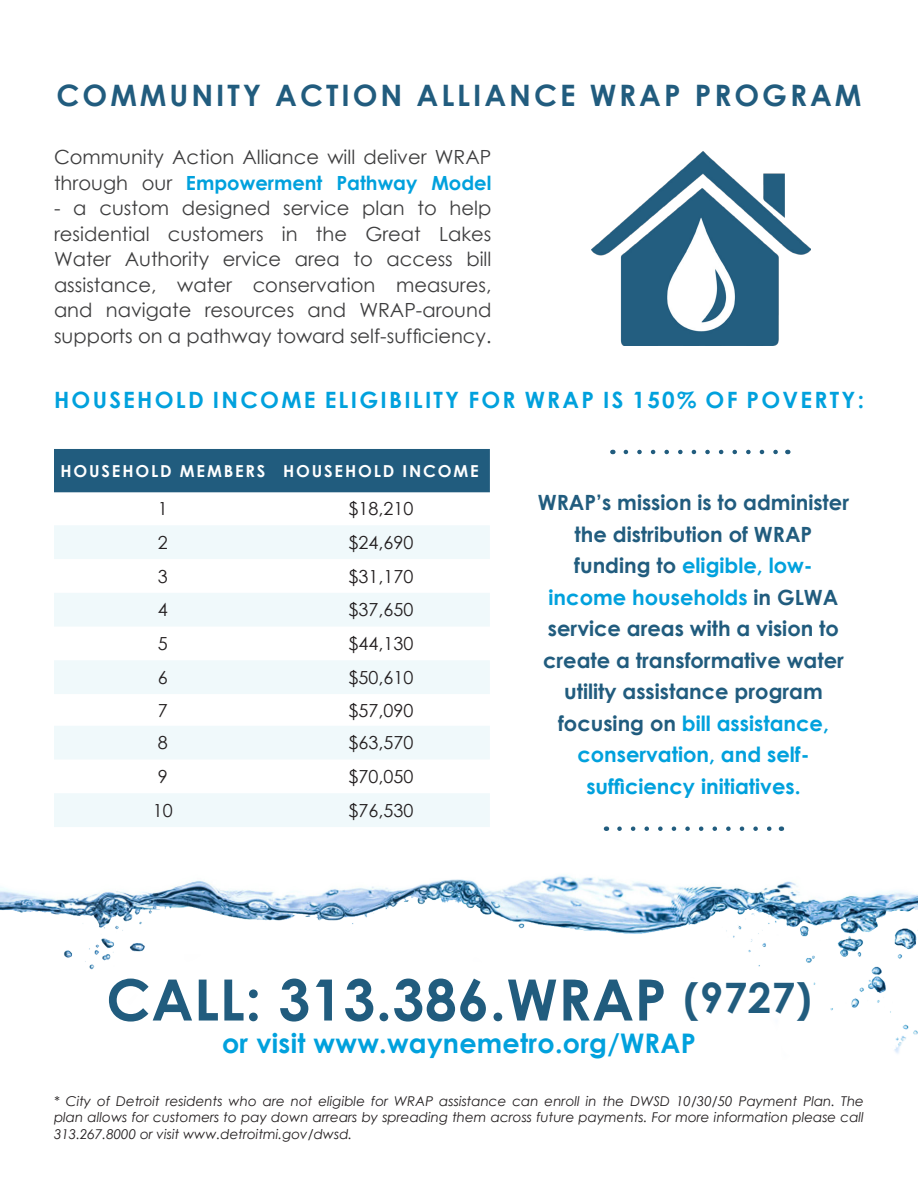
<style>
.page{position:relative;width:918px;height:1188px;background:#fff}
.page>*{position:absolute;margin:0;border:0;box-sizing:border-box;transform-origin:0 0}
.t1{font:700 57px "Century Gothic";letter-spacing:.01em;color:#215c7e}
.t2{font:700 29.55px "Century Gothic";letter-spacing:.1em;color:#215c7e}
.t3{font:700 27px "Century Gothic";letter-spacing:.01em;color:#01a1dd}
.t4{font:700 22.5px "Century Gothic";letter-spacing:.1em;color:#01a1dd}
.t5{font:700 21px/31.5px "Century Gothic";color:#215c7e;text-align:center}
.t6{font:19.5px/25.5px "Century Gothic";color:#3e3e3f}
.t7{font:18px "Century Gothic";color:#231f20}
.t8{font:700 16.5px "Century Gothic";letter-spacing:.11em;color:#fff}
.t9{font:italic 13.5px/16.2px "Century Gothic";color:#231f20;text-align:justify}
.s1{font-weight:700;color:#01a1dd}
.s2{color:#01a1dd}
.s3{font-size:42px}
</style>
<div class="page">
<img style="left:0;top:875px;width:918px;height:179px">
<div style="left:54px;top:449px;width:436px;height:43px;background:#215c7e"></div>
<div style="left:54px;top:525px;width:436px;height:34px;background:#f0f9fb"></div>
<div style="left:54px;top:593px;width:436px;height:33px;background:#f0f9fb"></div>
<svg style="left:54px;top:660px;width:436px;height:167px"></svg>
<svg style="left:626px;top:450px;width:152px;height:4px"></svg>
<svg style="left:619px;top:826px;width:153px;height:5px"></svg>
<img style="left:592px;top:151px;width:218px;height:194px">
<p class="t2" style="left:57px;top:73px;width:806px">COMMUNITY ACTION ALLIANCE WRAP PROGRAM</p>
<p class="t6" style="left:54px;top:144px;width:439px">Community Action Alliance will deliver WRAP through our <span class="s1">Empowerment Pathway Model</span></p>
<p class="t6" style="left:54px;top:195px;width:439px;text-align:justify">- a custom designed service plan to help residential customers in the Great Lakes Water Authority ervice area to access bill assistance, water conservation measures, and navigate resources and WRAP-around supports on a pathway toward self-sufficiency.</p>
<p class="t4" style="left:54px;top:383px;width:812px">HOUSEHOLD INCOME ELIGIBILITY FOR WRAP IS 150% OF POVERTY:</p>
<p class="t8" style="left:61px;top:458px;width:206px">HOUSEHOLD MEMBERS</p>
<p class="t8" style="left:283px;top:458px;width:197px">HOUSEHOLD INCOME</p>
<p class="t7" style="left:158px;top:496px;width:11px">1</p>
<p class="t7" style="left:349px;top:496px;width:66px">$18,210</p>
<p class="t7" style="left:158px;top:530px;width:11px">2</p>
<p class="t7" style="left:349px;top:530px;width:66px">$24,690</p>
<p class="t7" style="left:158px;top:564px;width:11px">3</p>
<p class="t7" style="left:349px;top:564px;width:66px">$31,170</p>
<p class="t7" style="left:158px;top:597px;width:11px">4</p>
<p class="t7" style="left:349px;top:597px;width:66px">$37,650</p>
<p class="t7" style="left:158px;top:631px;width:11px">5</p>
<p class="t7" style="left:349px;top:631px;width:66px">$44,130</p>
<p class="t7" style="left:158px;top:665px;width:11px">6</p>
<p class="t7" style="left:349px;top:665px;width:66px">$50,610</p>
<p class="t7" style="left:158px;top:698px;width:11px">7</p>
<p class="t7" style="left:349px;top:698px;width:66px">$57,090</p>
<p class="t7" style="left:158px;top:730px;width:11px">8</p>
<p class="t7" style="left:349px;top:730px;width:66px">$63,570</p>
<p class="t7" style="left:158px;top:764px;width:11px">9</p>
<p class="t7" style="left:349px;top:764px;width:66px">$70,050</p>
<p class="t7" style="left:153px;top:798px;width:21px">10</p>
<p class="t7" style="left:349px;top:798px;width:66px">$76,530</p>
<p class="t5" style="left:538px;top:486px;width:313px">WRAP’s mission is to administer the distribution of WRAP funding to <span class="s2">eligible, low&shy;income households</span> in GLWA service areas with a vision to create a transformative water utility assistance program focusing on <span class="s2">bill assistance, conservation, and self&shy;sufficiency initiatives.</span></p>
<p class="t1" style="left:106px;top:957px;width:707px">CALL: 313.386.WRAP <span class="s3">(9727)</span></p>
<p class="t3" style="left:222px;top:1023px;width:475px">or visit www.waynemetro.org/WRAP</p>
<p class="t9" style="left:54px;top:1093px;width:812px">* City of Detroit residents who are not eligible for WRAP assistance can enroll in the DWSD 10/30/50 Payment Plan. The plan allows for customers to pay down arrears by spreading them across future payments. For more information please call 313.267.8000 or visit www.detroitmi.gov/dwsd.</p>
</div>
